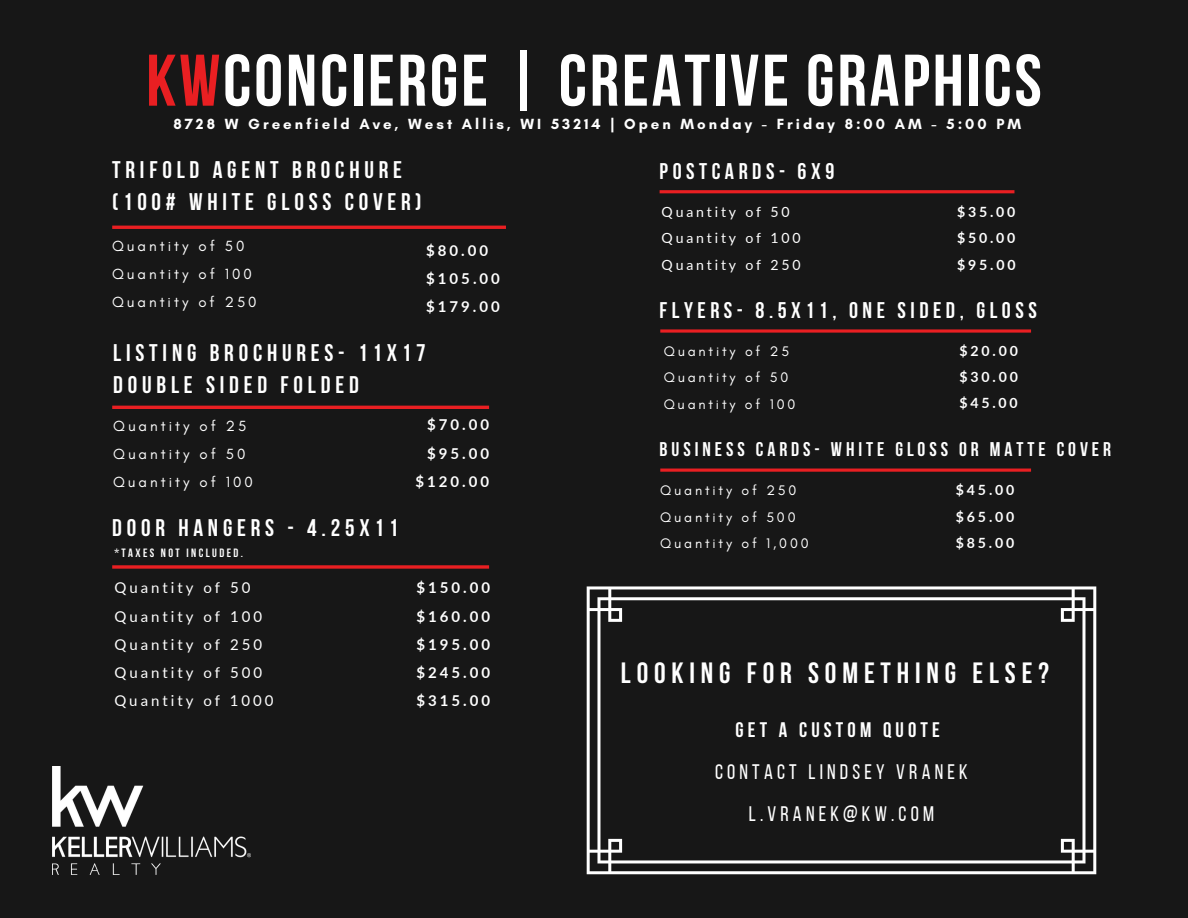
<style>
.page{position:relative;width:1188px;height:918px;background:#171717}
.page>*{position:absolute;margin:0;border:0;box-sizing:border-box;transform-origin:0 0}
.t1{font:700 72.9px "Bebas Neue";letter-spacing:.04em;color:#fff}
.t2{font:700 29.25px "Bebas Neue";letter-spacing:.2em;color:#fff}
.t3{font:700 24px/32.7px "Bebas Neue";letter-spacing:.2em;color:#fff}
.t4{font:700 22.65px "Bebas Neue";letter-spacing:.2em;color:#fff}
.t5{font:21px "Bebas Neue";letter-spacing:.2em;color:#fff}
.t6{font:700 21px "Bebas Neue";letter-spacing:.2em;color:#fff}
.t7{font:700 19.8px "Bebas Neue";letter-spacing:.2em;color:#fff}
.t8{font:15px/28.2px "Glacial Indifference";letter-spacing:.2em;color:#fff}
.t9{font:700 15px/28.2px "Lato";letter-spacing:.2em;color:#fff}
.t10{font:700 15px "Glacial Indifference";letter-spacing:.2em;color:#fff}
.t11{font:15px/28.2px "Lato";letter-spacing:.2em;color:#fff}
.t12{font:14.1px/26.5px "Glacial Indifference";letter-spacing:.2em;color:#fff}
.t13{font:700 14.1px/26.5px "Lato";letter-spacing:.2em;color:#fff}
.t14{font:14.1px/26.5px "Lato";letter-spacing:.2em;color:#fff}
.t15{font:700 12px "Bebas Neue";letter-spacing:.2em;color:#fff}
.s1{color:#e91f22}
</style>
<div class="page">
<hr style="left:112px;top:406px;width:377px;height:3px;background:#e91f22">
<hr style="left:660px;top:469px;width:371px;height:3px;background:#e91f22">
<svg style="left:660px;top:329px;width:371px;height:4px"></svg>
<hr style="left:112px;top:226px;width:394px;height:3px;background:#e91f22">
<hr style="left:660px;top:190px;width:354px;height:3px;background:#e91f22">
<svg style="left:587px;top:586px;width:509px;height:288px"></svg>
<svg style="left:112px;top:565px;width:377px;height:4px;background:#c81d1f"></svg>
<img style="left:52px;top:767px;width:198px;height:107px">
<p class="t1" style="left:146px;top:51px;width:897px"><span class="s1">KW</span>CONCIERGE | CREATIVE GRAPHICS</p>
<p class="t10" style="left:173px;top:115px;width:849px">8728 W Greenfield Ave, West Allis, WI 53214 | Open Monday - Friday 8:00 AM - 5:00 PM</p>
<p class="t3" style="left:112px;top:155px;width:291px">TRIFOLD AGENT BROCHURE</p>
<p class="t3" style="left:112px;top:188px;width:311px">(100# WHITE GLOSS COVER)</p>
<p class="t8" style="left:112px;top:231px;width:141px">Quantity of 50<br>Quantity of 100</p>
<p class="t8" style="left:112px;top:288px;width:146px">Quantity of 250</p>
<p class="t9" style="left:426px;top:236px;width:75px">$80.00 $105.00</p>
<p class="t9" style="left:426px;top:292px;width:75px">$179.00</p>
<p class="t3" style="left:113px;top:338px;width:314px">LISTING BROCHURES- 11X17<br>DOUBLE SIDED FOLDED</p>
<p class="t8" style="left:113px;top:412px;width:135px">Quantity of 25<br>Quantity of 50</p>
<p class="t8" style="left:113px;top:468px;width:141px">Quantity of 100</p>
<p class="t3" style="left:112px;top:514px;width:288px">DOOR HANGERS - 4.25X11</p>
<p class="t15" style="left:114px;top:548px;width:130px">*TAXES NOT INCLUDED.</p>
<p class="t11" style="left:114px;top:574px;width:149px">Quantity of 50<br>Quantity of 100<br>Quantity of 250</p>
<p class="t11" style="left:114px;top:658px;width:149px">Quantity of 500</p>
<p class="t11" style="left:114px;top:686px;width:161px">Quantity of 1000</p>
<p class="t9" style="left:427px;top:410px;width:64px">$70.00 $95.00</p>
<p class="t9" style="left:415px;top:467px;width:75px">$120.00</p>
<p class="t9" style="left:416px;top:574px;width:75px">$150.00</p>
<p class="t9" style="left:416px;top:602px;width:75px">$160.00</p>
<p class="t9" style="left:416px;top:630px;width:75px">$195.00</p>
<p class="t9" style="left:416px;top:658px;width:75px">$245.00</p>
<p class="t9" style="left:417px;top:686px;width:75px">$315.00</p>
<p class="t4" style="left:660px;top:162px;width:176px">POSTCARDS- 6X9</p>
<p class="t14" style="left:662px;top:198px;width:141px">Quantity of 50<br>Quantity of 100<br>Quantity of 250</p>
<p class="t13" style="left:957px;top:198px;width:60px">$35.00</p>
<p class="t13" style="left:957px;top:224px;width:60px">$50.00</p>
<p class="t13" style="left:957px;top:251px;width:60px">$95.00</p>
<p class="t4" style="left:660px;top:301px;width:379px">FLYERS- 8.5X11, ONE SIDED, GLOSS</p>
<p class="t13" style="left:959px;top:337px;width:60px">$20.00</p>
<p class="t13" style="left:959px;top:363px;width:60px">$30.00</p>
<p class="t13" style="left:959px;top:390px;width:60px">$45.00</p>
<p class="t12" style="left:664px;top:338px;width:127px">Quantity of 25<br>Quantity of 50</p>
<p class="t12" style="left:664px;top:391px;width:133px">Quantity of 100</p>
<p class="t7" style="left:660px;top:441px;width:453px">BUSINESS CARDS- WHITE GLOSS OR MATTE COVER</p>
<p class="t13" style="left:956px;top:476px;width:60px">$45.00 $65.00</p>
<p class="t13" style="left:956px;top:529px;width:60px">$85.00</p>
<p class="t12" style="left:660px;top:477px;width:138px">Quantity of 250<br>Quantity of 500</p>
<p class="t12" style="left:660px;top:530px;width:150px">Quantity of 1,000</p>
<p class="t2" style="left:621px;top:661px;width:429px">LOOKING FOR SOMETHING ELSE?</p>
<p class="t6" style="left:736px;top:722px;width:206px">GET A CUSTOM QUOTE</p>
<p class="t5" style="left:715px;top:763px;width:254px">CONTACT LINDSEY VRANEK</p>
<p class="t5" style="left:749px;top:805px;width:187px">L.VRANEK@KW.COM</p>
</div>
